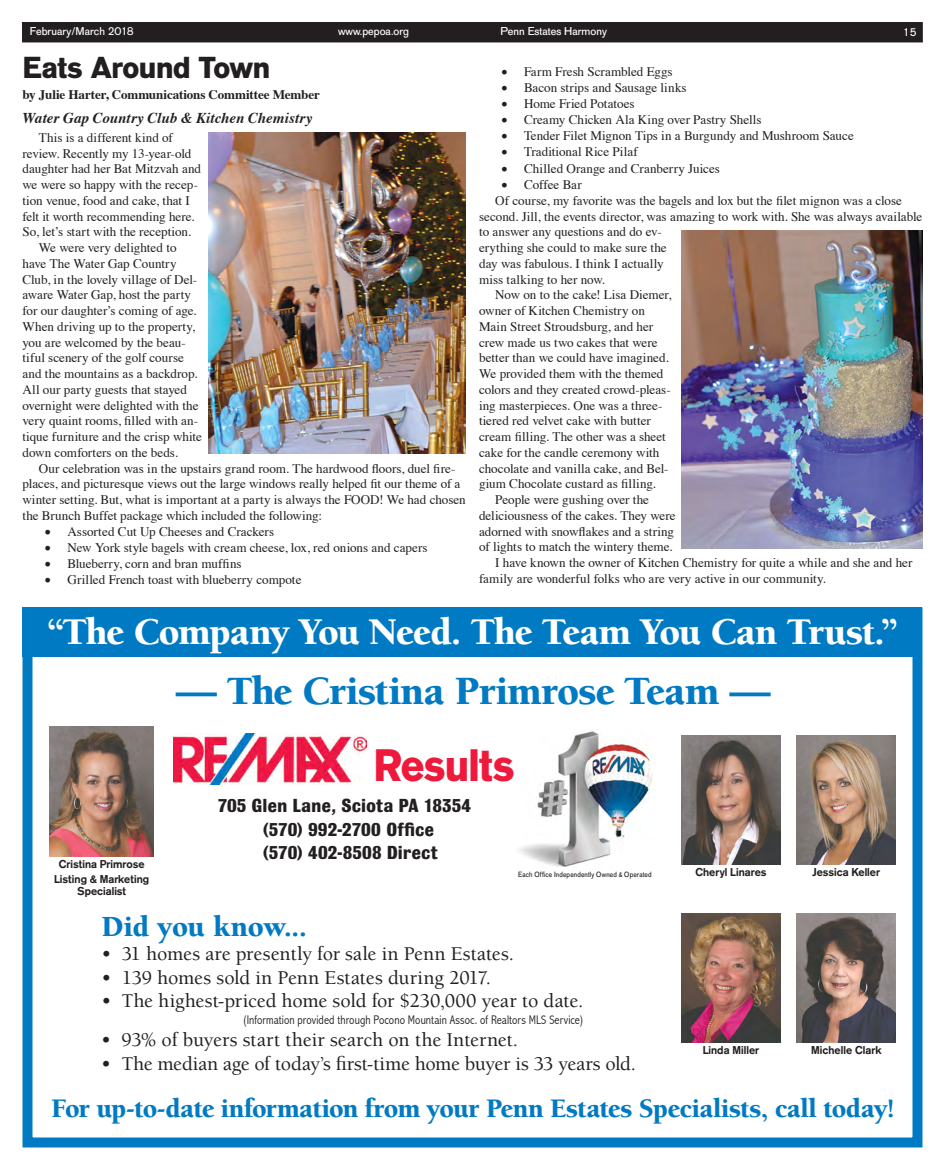
<style>
.page{position:relative;width:945px;height:1170px;background:#fff}
.page>*{position:absolute;margin:0;border:0;box-sizing:border-box;transform-origin:0 0}
.t1{font:700 45px "AG Old Face";letter-spacing:-.015em;color:#ed1a3b;scale:.93 1}
.t2{font:900 41.25px "Berkeley";letter-spacing:-.02em;color:#007ac2}
.t3{font:900 38.75px "Berkeley";letter-spacing:-.035em;color:#fff}
.t4{font:700 30px "AG Old Face";letter-spacing:-.015em;color:#231f20}
.t5{font:900 30px "Berkeley";letter-spacing:-.015em;color:#007ac2}
.t6{font:900 27.5px "Berkeley";letter-spacing:-.03em;color:#007ac2}
.t7{font:500 20px "Berkeley";letter-spacing:-.005em;color:#231f20}
.t8{font:700 20px/23.8px "Bulldog";color:#231f20;text-align:center}
.t9{font:italic 700 15px "Times";color:#231f20}
.t10{font:13.12px "Times";letter-spacing:-.005em;color:#231f20}
.t11{font:700 13.12px "Times";letter-spacing:-.01em;color:#231f20}
.t12{font:300 condensed 12.5px "Abadi";letter-spacing:.005em;color:#231f20}
.t13{font:500 11.25px/15.2px "AG Old Face";letter-spacing:.005em;color:#231f20;text-align:center}
.t14{font:11.25px "AG Old Face";color:#fff}
.t15{font:7.5px "AG Old Face";letter-spacing:.025em;color:#231f20;scale:.9 1}
</style>
<div class="page">
<div style="left:23px;top:23px;width:899px;height:19px;background:#231f20"></div>
<div style="left:22px;top:22px;width:900px;height:20px;border:1px solid #231f20"></div>
<div style="left:22px;top:608px;width:900px;height:49px;background:#007ac2"></div>
<div style="left:22px;top:608px;width:900px;height:540px;border:10px solid #007ac2"></div>
<img style="left:173px;top:734px;width:193px;height:50px">
<img style="left:50px;top:727px;width:104px;height:129px">
<img style="left:796px;top:736px;width:100px;height:129px">
<img style="left:519px;top:731px;width:134px;height:136px">
<img style="left:681px;top:736px;width:100px;height:129px">
<img style="left:796px;top:914px;width:100px;height:129px">
<img style="left:681px;top:914px;width:100px;height:129px">
<img style="left:209px;top:133px;width:257px;height:321px">
<img style="left:681px;top:231px;width:241px;height:317px">
<p class="t14" style="left:30px;top:25px;width:105px">February/March 2018</p>
<p class="t14" style="left:338px;top:25px;width:73px">www.pepoa.org</p>
<p class="t14" style="left:501px;top:25px;width:108px">Penn Estates Harmony</p>
<p class="t14" style="left:903px;top:25px;width:16px">15</p>
<h3 class="t4" style="left:22px;top:49px;width:249px">Eats Around Town</h3>
<p class="t11" style="left:22px;top:82px;width:299px">by Julie Harter, Communications Committee Member</p>
<p class="t9" style="left:22px;top:103px;width:291px">Water Gap Country Club &amp; Kitchen Chemistry</p>
<p class="t10" style="left:39px;top:125px;width:136px">This is a different kind of</p>
<p class="t10" style="left:22px;top:141px;width:170px">review. Recently my 13-year-old</p>
<p class="t10" style="left:22px;top:157px;width:180px">daughter had her Bat Mitzvah and</p>
<p class="t10" style="left:22px;top:172px;width:177px">we were so happy with the recep-</p>
<p class="t10" style="left:22px;top:188px;width:169px">tion venue, food and cake, that I</p>
<p class="t10" style="left:22px;top:204px;width:173px">felt it worth recommending here.</p>
<p class="t10" style="left:22px;top:220px;width:170px">So, let’s start with the reception.</p>
<p class="t10" style="left:39px;top:235px;width:139px">We were very delighted to</p>
<p class="t10" style="left:22px;top:251px;width:156px">have The Water Gap Country</p>
<p class="t10" style="left:22px;top:267px;width:176px">Club, in the lovely village of Del-</p>
<p class="t10" style="left:22px;top:283px;width:170px">aware Water Gap, host the party</p>
<p class="t10" style="left:22px;top:298px;width:175px">for our daughter’s coming of age.</p>
<p class="t10" style="left:22px;top:314px;width:174px">When driving up to the property,</p>
<p class="t10" style="left:22px;top:330px;width:165px">you are welcomed by the beau-</p>
<p class="t10" style="left:22px;top:346px;width:163px">tiful scenery of the golf course</p>
<p class="t10" style="left:22px;top:361px;width:176px">and the mountains as a backdrop.</p>
<p class="t10" style="left:22px;top:377px;width:166px">All our party guests that stayed</p>
<p class="t10" style="left:22px;top:393px;width:178px">overnight were delighted with the</p>
<p class="t10" style="left:22px;top:409px;width:177px">very quaint rooms, filled with an-</p>
<p class="t10" style="left:22px;top:424px;width:181px">tique furniture and the crisp white</p>
<p class="t10" style="left:22px;top:440px;width:157px">down comforters on the beds.</p>
<p class="t10" style="left:39px;top:456px;width:418px">Our celebration was in the upstairs grand room. The hardwood floors, duel fire-</p>
<p class="t10" style="left:22px;top:472px;width:439px">places, and picturesque views out the large windows really helped fit our theme of a</p>
<p class="t10" style="left:22px;top:487px;width:445px">winter setting. But, what is important at a party is always the FOOD! We had chosen</p>
<p class="t10" style="left:22px;top:503px;width:301px">the Brunch Buffet package which included the following:</p>
<p class="t10" style="left:45px;top:519px;width:231px">• Assorted Cut Up Cheeses and Crackers</p>
<p class="t10" style="left:45px;top:535px;width:384px">• New York style bagels with cream cheese, lox, red onions and capers</p>
<p class="t10" style="left:45px;top:552px;width:198px">• Blueberry, corn and bran muffins</p>
<p class="t10" style="left:45px;top:568px;width:258px">• Grilled French toast with blueberry compote</p>
<p class="t10" style="left:502px;top:59px;width:173px">• Farm Fresh Scrambled Eggs</p>
<p class="t10" style="left:502px;top:75px;width:187px">• Bacon strips and Sausage links</p>
<p class="t10" style="left:502px;top:92px;width:135px">• Home Fried Potatoes</p>
<p class="t10" style="left:502px;top:108px;width:262px">• Creamy Chicken Ala King over Pastry Shells</p>
<p class="t10" style="left:502px;top:124px;width:354px">• Tender Filet Mignon Tips in a Burgundy and Mushroom Sauce</p>
<p class="t10" style="left:502px;top:140px;width:138px">• Traditional Rice Pilaf</p>
<p class="t10" style="left:502px;top:156px;width:220px">• Chilled Orange and Cranberry Juices</p>
<p class="t10" style="left:502px;top:172px;width:82px">• Coffee Bar</p>
<p class="t10" style="left:495px;top:188px;width:408px">Of course, my favorite was the bagels and lox but the filet mignon was a close</p>
<p class="t10" style="left:479px;top:204px;width:445px">second. Jill, the events director, was amazing to work with. She was always available</p>
<p class="t10" style="left:479px;top:220px;width:184px">to answer any questions and do ev-</p>
<p class="t10" style="left:479px;top:235px;width:189px">erything she could to make sure the</p>
<p class="t10" style="left:479px;top:251px;width:186px">day was fabulous. I think I actually</p>
<p class="t10" style="left:479px;top:267px;width:127px">miss talking to her now.</p>
<p class="t10" style="left:495px;top:283px;width:178px">Now on to the cake! Lisa Diemer,</p>
<p class="t10" style="left:479px;top:298px;width:167px">owner of Kitchen Chemistry on</p>
<p class="t10" style="left:479px;top:314px;width:176px">Main Street Stroudsburg, and her</p>
<p class="t10" style="left:479px;top:330px;width:180px">crew made us two cakes that were</p>
<p class="t10" style="left:479px;top:346px;width:191px">better than we could have imagined.</p>
<p class="t10" style="left:479px;top:361px;width:186px">We provided them with the themed</p>
<p class="t10" style="left:479px;top:377px;width:193px">colors and they created crowd-pleas-</p>
<p class="t10" style="left:479px;top:393px;width:185px">ing masterpieces. One was a three-</p>
<p class="t10" style="left:479px;top:409px;width:173px">tiered red velvet cake with butter</p>
<p class="t10" style="left:479px;top:424px;width:188px">cream filling. The other was a sheet</p>
<p class="t10" style="left:479px;top:440px;width:182px">cake for the candle ceremony with</p>
<p class="t10" style="left:479px;top:456px;width:191px">chocolate and vanilla cake, and Bel-</p>
<p class="t10" style="left:479px;top:472px;width:178px">gium Chocolate custard as filling.</p>
<p class="t10" style="left:495px;top:487px;width:155px">People were gushing over the</p>
<p class="t10" style="left:479px;top:503px;width:198px">deliciousness of the cakes. They were</p>
<p class="t10" style="left:479px;top:519px;width:197px">adorned with snowflakes and a string</p>
<p class="t10" style="left:479px;top:535px;width:195px">of lights to match the wintery theme.</p>
<p class="t10" style="left:495px;top:550px;width:419px">I have known the owner of Kitchen Chemistry for quite a while and she and her</p>
<p class="t10" style="left:479px;top:566px;width:348px">family are wonderful folks who are very active in our community.</p>
<h3 class="t3" style="left:47px;top:611px;width:852px">“The Company You Need. The Team You Can Trust.”</h3>
<h2 class="t2" style="left:176px;top:669px;width:596px">— The Cristina Primrose Team —</h2>
<p class="t13" style="left:54px;top:856px;width:96px">Cristina Primrose<br>Listing &amp; Marketing</p>
<p class="t13" style="left:77px;top:884px;width:51px">Specialist</p>
<h1 class="t1" style="left:373px;top:739px;width:153px">Results</h1>
<h3 class="t8" style="left:218px;top:793px;width:255px">705 Glen Lane, Sciota PA 18354 (570) 992-2700 Office<br>(570) 402-8508 Direct</h3>
<p class="t15" style="left:518px;top:870px;width:150px">Each Office Independently Owned &amp; Operated</p>
<h3 class="t5" style="left:101px;top:911px;width:207px">Did you know...</h3>
<h3 class="t7" style="left:101px;top:943px;width:414px">• 31 homes are presently for sale in Penn Estates.</h3>
<h3 class="t7" style="left:101px;top:967px;width:391px">• 139 homes sold in Penn Estates during 2017.</h3>
<h3 class="t7" style="left:101px;top:990px;width:483px">• The highest-priced home sold for $230,000 year to date.</h3>
<p class="t12" style="left:243px;top:1012px;width:342px">(Information provided through Pocono Mountain Assoc. of Realtors MLS Service)</p>
<h3 class="t7" style="left:101px;top:1030px;width:418px">• 93% of buyers start their search on the Internet.</h3>
<h3 class="t7" style="left:101px;top:1053px;width:536px">• The median age of today’s first-time home buyer is 33 years old.</h3>
<p class="t13" style="left:695px;top:864px;width:73px">Cheryl Linares</p>
<p class="t13" style="left:812px;top:864px;width:69px">Jessica Keller</p>
<p class="t13" style="left:703px;top:1042px;width:58px">Linda Miller</p>
<p class="t13" style="left:811px;top:1042px;width:72px">Michelle Clark</p>
<h3 class="t6" style="left:51px;top:1094px;width:845px">For up-to-date information from your Penn Estates Specialists, call today!</h3>
</div>
